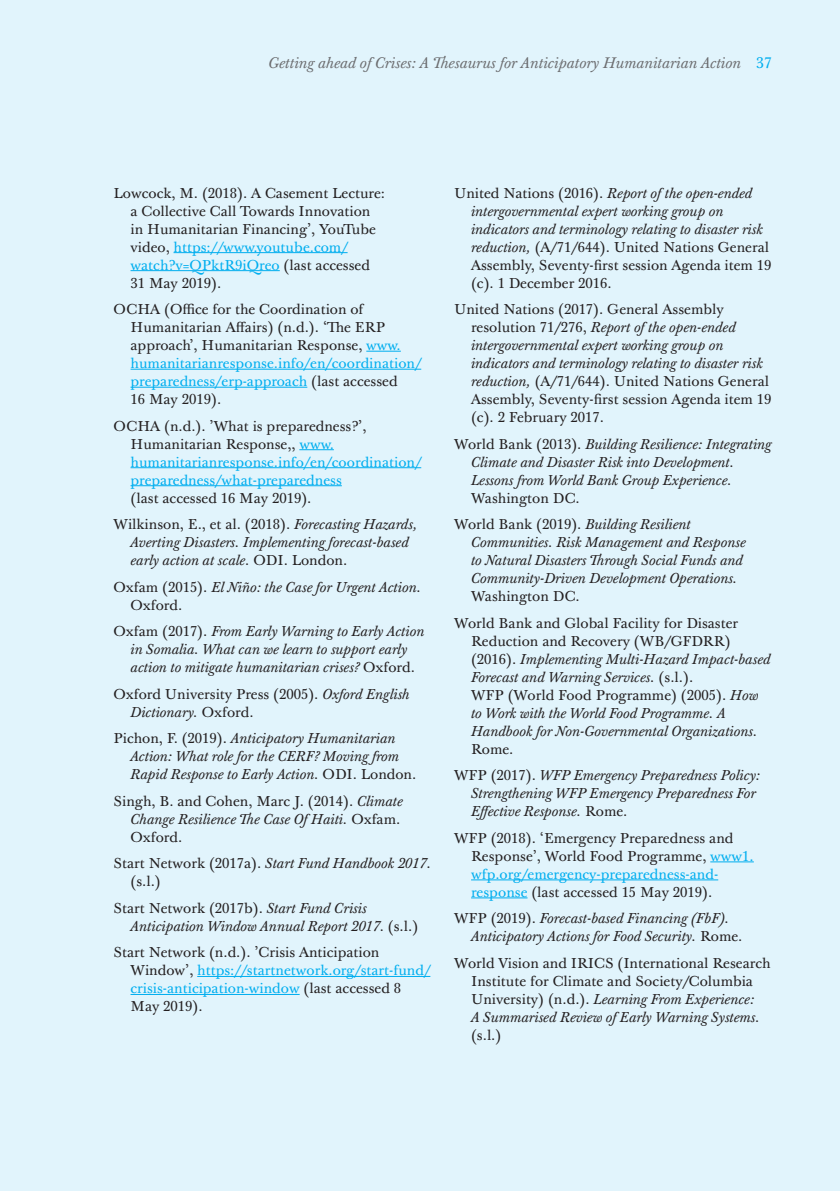
<style>
.page{position:relative;width:840px;height:1191px;background:#fff}
.page>*{position:absolute;margin:0;border:0;box-sizing:border-box;transform-origin:0 0}
._3___Baskerville_Sma{font:italic 15px "Baskerville 10 Pro";color:#6c6d70}
.Footnotes_Reference{font:italic 14px/18px "Baskerville 10 Pro";color:#231f20}
.Footnotes_Reference-2{font:14px/18px "Baskerville 10 Pro";color:#231f20}
.s1{font-style:normal;color:#00aeef}
.s2{color:#00aeef}
.s3{font-style:normal}
.s4{font-style:italic}
</style>
<div class="page">
<div style="left:0;top:0;width:839px;height:1191px;background:#e1f4fc"></div>
<hr style="left:173px;top:252px;width:174px;height:1px;background:#00aeef">
<hr style="left:130px;top:270px;width:149px;height:1px;background:#00aeef">
<hr style="left:366px;top:351px;width:34px;height:1px;background:#00aeef">
<hr style="left:130px;top:369px;width:291px;height:1px;background:#00aeef">
<hr style="left:130px;top:387px;width:177px;height:1px;background:#00aeef">
<hr style="left:299px;top:449px;width:35px;height:1px;background:#00aeef">
<hr style="left:130px;top:467px;width:291px;height:1px;background:#00aeef">
<hr style="left:130px;top:485px;width:211px;height:1px;background:#00aeef">
<hr style="left:197px;top:976px;width:233px;height:1px;background:#00aeef">
<hr style="left:130px;top:994px;width:169px;height:1px;background:#00aeef">
<hr style="left:710px;top:861px;width:43px;height:1px;background:#00aeef">
<hr style="left:471px;top:879px;width:246px;height:1px;background:#00aeef">
<hr style="left:471px;top:897px;width:56px;height:1px;background:#00aeef">
<p class="_3___Baskerville_Sma" style="left:268px;top:53px;width:504px">Getting ahead of Crises: A Thesaurus for Anticipatory Humanitarian Action <span class="s1">37</span></p>
<p class="_3___Baskerville_Sma" style="left:317px;top:53px;width:11px">A</p>
<p class="Footnotes_Reference-2" style="left:130px;top:184px;width:256px;text-indent:-17px">Lowcock, M. (2018). A Casement Lecture: a Collective Call Towards Innovation in Humanitarian Financing’, YouTube video, <span class="s2">https://www.youtube.com/ watch?v=QPktR9iQreo</span> (last accessed 31 May 2019).</p>
<p class="Footnotes_Reference-2" style="left:130px;top:301px;width:292px;text-indent:-17px">OCHA (Office for the Coordination of Humanitarian Affairs) (n.d.). ‘The ERP approach’, Humanitarian Response, <span class="s2">www. humanitarianresponse.info/en/coordination/ preparedness/erp-approach</span> (last accessed<br>16 May 2019).</p>
<p class="Footnotes_Reference-2" style="left:130px;top:417px;width:292px;text-indent:-17px">OCHA (n.d.). ’What is preparedness?’, Humanitarian Response,, <span class="s2">www. humanitarianresponse.info/en/coordination/ preparedness/what-preparedness<br></span>(last accessed 16 May 2019).</p>
<p class="Footnotes_Reference" style="left:130px;top:516px;width:288px;text-indent:-17px"><span class="s3">Wilkinson, E., et al. (2018).</span> Forecasting Hazards,<br>Averting Disasters. Implementing forecast-based early action at scale. <span class="s3">ODI. London.</span></p>
<p class="Footnotes_Reference" style="left:130px;top:578px;width:292px;text-indent:-17px"><span class="s3">Oxfam (2015).</span> El Niño: the Case for Urgent Action.<br><span class="s3">Oxford.</span></p>
<p class="Footnotes_Reference" style="left:113px;top:623px;width:312px;text-align:center"><span class="s3">Oxfam (2017).</span> From Early Warning to Early Action in Somalia. What can we learn to support early action to mitigate humanitarian crises? <span class="s3">Oxford.</span></p>
<p class="Footnotes_Reference-2" style="left:130px;top:685px;width:280px;text-indent:-17px">Oxford University Press (2005). <span class="s4">Oxford English<br>Dictionary.</span> Oxford.</p>
<p class="Footnotes_Reference" style="left:130px;top:730px;width:287px;text-indent:-17px"><span class="s3">Pichon, F. (2019).</span> Anticipatory Humanitarian<br>Action: What role for the CERF? Moving from<br>Rapid Response to Early Action. <span class="s3">ODI. London.</span></p>
<p class="Footnotes_Reference-2" style="left:130px;top:792px;width:274px;text-indent:-17px">Singh, B. and Cohen, Marc J. (2014). <span class="s4">Climate<br>Change Resilience The Case Of Haiti.</span> Oxfam.<br>Oxford.</p>
<p class="Footnotes_Reference-2" style="left:130px;top:855px;width:301px;text-indent:-17px">Start Network (2017a). <span class="s4">Start Fund Handbook 2017</span>. (s.l.)</p>
<p class="Footnotes_Reference" style="left:130px;top:899px;width:289px;text-indent:-17px"><span class="s3">Start Network (2017b).</span> Start Fund Crisis<br>Anticipation Window Annual Report 2017. <span class="s3">(s.l.)</span></p>
<p class="Footnotes_Reference-2" style="left:130px;top:944px;width:301px;text-indent:-17px">Start Network (n.d.). ’Crisis Anticipation Window’, <span class="s2">https://startnetwork.org/start-fund/ crisis-anticipation-window</span> (last accessed 8<br>May 2019).</p>
<p class="Footnotes_Reference" style="left:471px;top:184px;width:302px;text-indent:-17px"><span class="s3">United Nations (2016).</span> Report of the open-ended intergovernmental expert working group on indicators and terminology relating to disaster risk reduction, <span class="s3">(A/71/644). United Nations General Assembly, Seventy-first session Agenda item 19 (c). 1 December 2016.</span></p>
<p class="Footnotes_Reference-2" style="left:471px;top:301px;width:302px;text-indent:-17px">United Nations (2017). General Assembly resolution 71/276, <span class="s4">Report of the open-ended intergovernmental expert working group on indicators and terminology relating to disaster risk reduction,</span> (A/71/644). United Nations General Assembly, Seventy-first session Agenda item 19 (c). 2 February 2017.</p>
<p class="Footnotes_Reference" style="left:471px;top:435px;width:302px;text-indent:-17px"><span class="s3">World Bank (2013).</span> Building Resilience: Integrating Climate and Disaster Risk into Development.<br>Lessons from World Bank Group Experience.<br><span class="s3">Washington DC.</span></p>
<p class="Footnotes_Reference" style="left:471px;top:516px;width:276px;text-indent:-17px"><span class="s3">World Bank (2019).</span> Building Resilient Communities. Risk Management and Response to Natural Disasters Through Social Funds and Community-Driven Development Operations.<br><span class="s3">Washington DC.</span></p>
<p class="Footnotes_Reference" style="left:471px;top:614px;width:301px;text-indent:-17px"><span class="s3">World Bank and Global Facility for Disaster Reduction and Recovery (WB/GFDRR) (2016).</span> Implementing Multi-Hazard Impact-based Forecast and Warning Services. <span class="s3">(s.l.).<br>WFP (World Food Programme) (2005).</span> How to Work with the World Food Programme. A Handbook for Non-Governmental Organizations.<br><span class="s3">Rome.</span></p>
<p class="Footnotes_Reference" style="left:471px;top:767px;width:290px;text-indent:-17px"><span class="s3">WFP (2017).</span> WFP Emergency Preparedness Policy:<br>Strengthening WFP Emergency Preparedness For<br>Effective Response. <span class="s3">Rome.</span></p>
<p class="Footnotes_Reference-2" style="left:471px;top:829px;width:284px;text-indent:-17px">WFP (2018). ‘Emergency Preparedness and Response’, World Food Programme, <span class="s2">www1. wfp.org/emergency-preparedness-and&shy;response</span> (last accessed 15 May 2019).</p>
<p class="Footnotes_Reference" style="left:471px;top:910px;width:273px;text-indent:-17px"><span class="s3">WFP (2019).</span> Forecast-based Financing (FbF).<br>Anticipatory Actions for Food Security. <span class="s3">Rome.</span></p>
<p class="Footnotes_Reference-2" style="left:471px;top:954px;width:301px;text-indent:-17px">World Vision and IRICS (International Research Institute for Climate and Society/Columbia University) (n.d.). <span class="s4">Learning From Experience:<br>A Summarised Review of Early Warning Systems. </span>(s.l.)</p>
</div>
